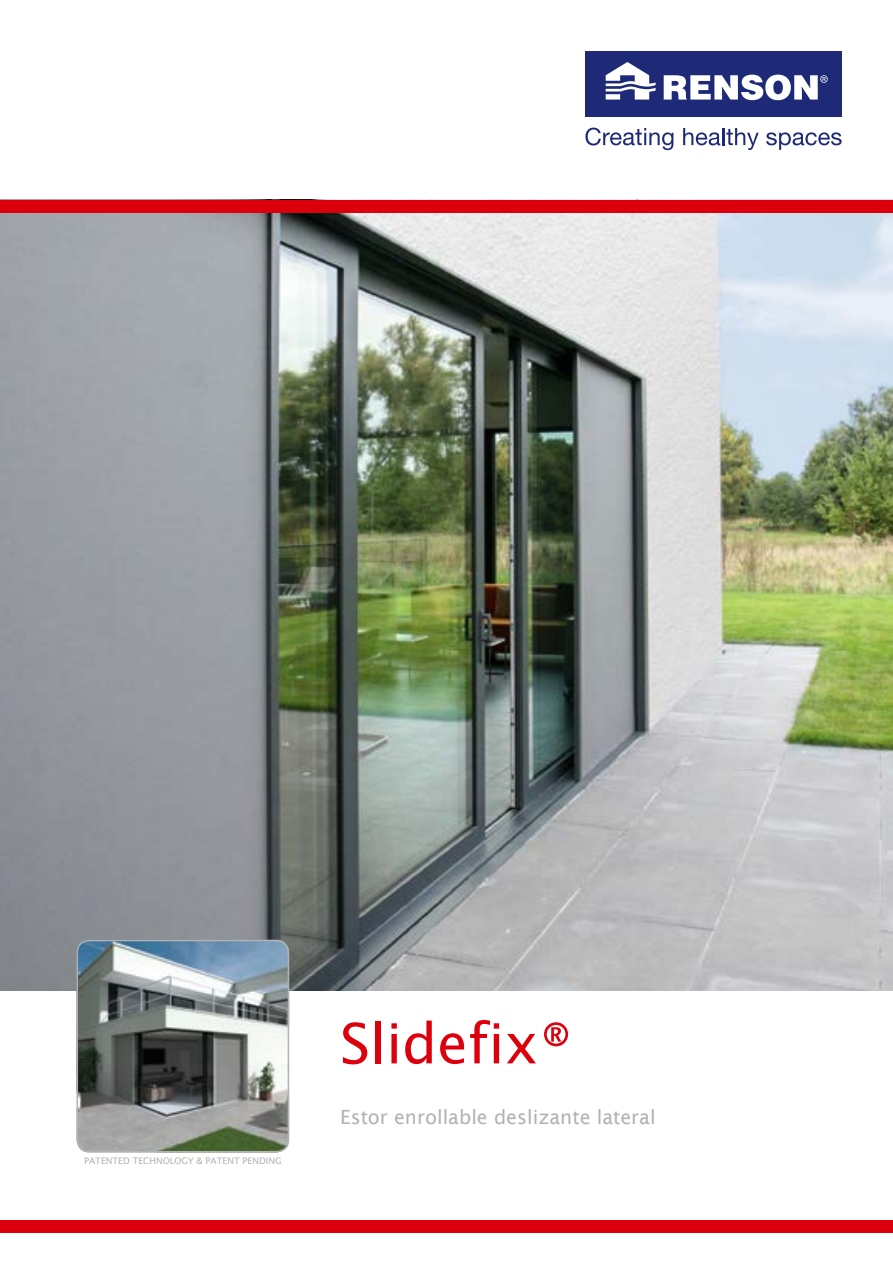
<style>
.page{position:relative;width:893px;height:1263px;background:#fff}
.page>*{position:absolute;margin:0;border:0;box-sizing:border-box;transform-origin:0 0}
.t1{font:55.5px "Lucida Sans";color:#dc000c}
.t2{font:19.5px "Lucida Sans";color:#b1b2b3}
.t3{font:9px "Lucida Sans";color:#b1b2b3}
</style>
<div class="page">
<img style="left:0;top:213px;width:893px;height:778px">
<div style="left:585px;top:51px;width:257px;height:65px;background:#1e2a77"></div>
<svg style="left:606px;top:62px;width:50px;height:38px"></svg>
<svg style="left:664px;top:75px;width:164px;height:25px"></svg>
<svg style="left:585px;top:128px;width:88px;height:22px"></svg>
<svg style="left:683px;top:128px;width:76px;height:22px"></svg>
<svg style="left:766px;top:132px;width:76px;height:18px"></svg>
<img style="left:77px;top:940px;width:212px;height:212px">
<div style="left:77px;top:940px;width:212px;height:212px;border:2px solid #b1b2b3;border-radius:12px"></div>
<div style="left:0;top:200px;width:893px;height:13px;background:#dc000c"></div>
<div style="left:0;top:1220px;width:893px;height:13px;background:#dc000c"></div>
<p class="t3" style="left:84px;top:1155px;width:199px">PATENTED TECHNOLOGY &amp; PATENT PENDING</p>
<h1 class="t1" style="left:340px;top:1012px;width:235px">Slidefix®</h1>
<p class="t2" style="left:340px;top:1106px;width:317px">Estor enrollable deslizante lateral</p>
</div>
